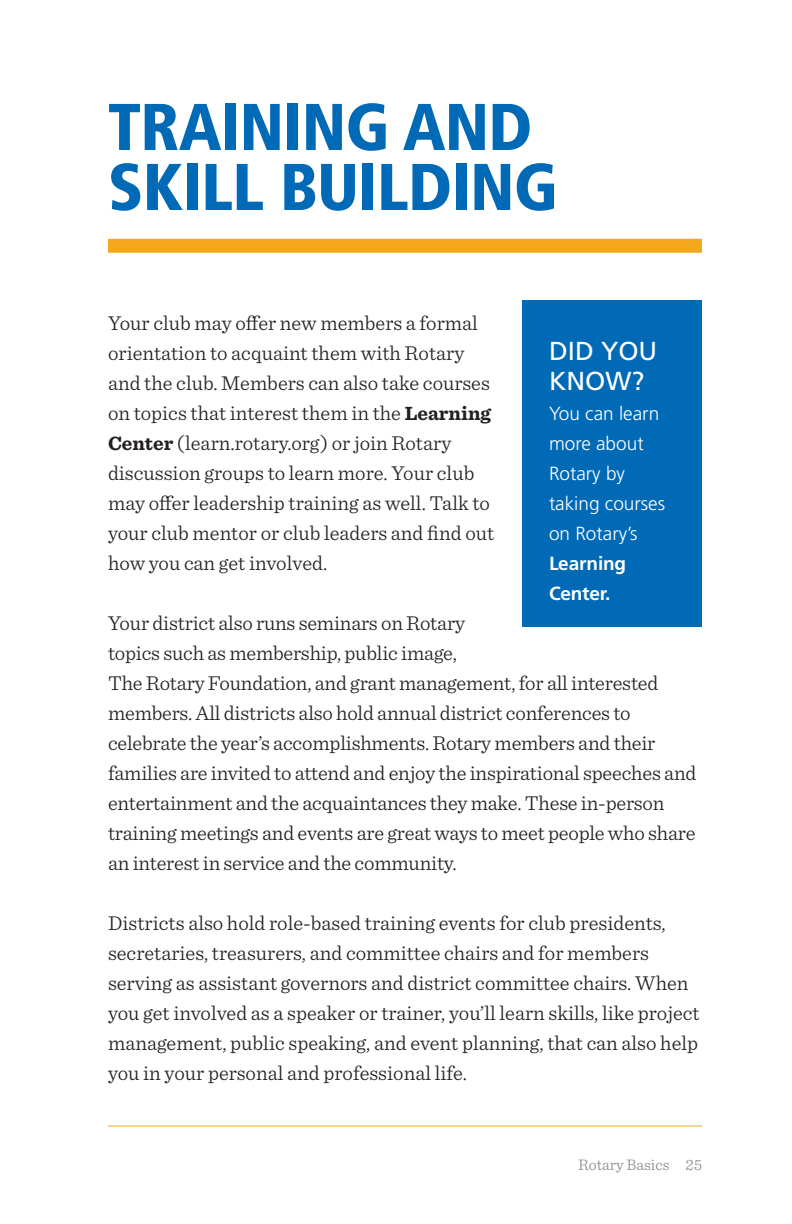
<style>
.page{position:relative;width:792px;height:1224px;background:#fff}
.page>*{position:absolute;margin:0;border:0;box-sizing:border-box;transform-origin:0 0}
.t1{font:900 condensed 66px/60px "Frutiger LT Std";letter-spacing:-.01em;color:#016ab6}
.t2{font:26px/30px "Frutiger LT Std";color:#fff}
.t3{font:300 21px/30px "Sentinel";letter-spacing:-.005em;color:#231f20}
.t4{font:300 19px/30px "Frutiger LT Std";color:#fff}
.t5{font:700 19px/30px "Frutiger LT Std";letter-spacing:-.01em;color:#fff}
.t6{font:300 16px "Sentinel";color:#8b8a8d}
.s1{font-weight:700;font-size:20px}
</style>
<div class="page">
<hr style="left:108px;top:1126px;width:594px;height:1px;background:#f5a81c">
<div style="left:108px;top:239px;width:594px;height:14px;background:#f5a81c"></div>
<div style="left:522px;top:300px;width:180px;height:327px;background:#016ab6"></div>
<h1 class="t1" style="left:108px;top:97px;width:451px">TRAINING AND<br>SKILL BUILDING</h1>
<p class="t3" style="left:108px;top:307px;width:388px">Your club may offer new members a formal orientation to acquaint them with Rotary and the club. Members can also take courses on topics that interest them in the <span class="s1">Learning Center</span> (learn.rotary.org) or join Rotary discussion groups to learn more. Your club may offer leadership training as well. Talk to your club mentor or club leaders and find out how you can get involved.</p>
<p class="t2" style="left:549px;top:336px;width:110px">DID YOU<br>KNOW?</p>
<p class="t4" style="left:549px;top:399px;width:118px">You can learn more about<br>Rotary by taking courses on Rotary’s</p>
<p class="t5" style="left:549px;top:548px;width:79px">Learning<br>Center.</p>
<p class="t3" style="left:108px;top:607px;width:590px">Your district also runs seminars on Rotary<br>topics such as membership, public image,<br>The Rotary Foundation, and grant management, for all interested members. All districts also hold annual district conferences to celebrate the year’s accomplishments. Rotary members and their families are invited to attend and enjoy the inspirational speeches and entertainment and the acquaintances they make. These in-person training meetings and events are great ways to meet people who share an interest in service and the community.</p>
<p class="t3" style="left:108px;top:907px;width:593px">Districts also hold role-based training events for club presidents, secretaries, treasurers, and committee chairs and for members serving as assistant governors and district committee chairs. When you get involved as a speaker or trainer, you’ll learn skills, like project management, public speaking, and event planning, that can also help you in your personal and professional life.</p>
<p class="t6" style="left:578px;top:1153px;width:125px">Rotary Basics 25</p>
</div>
